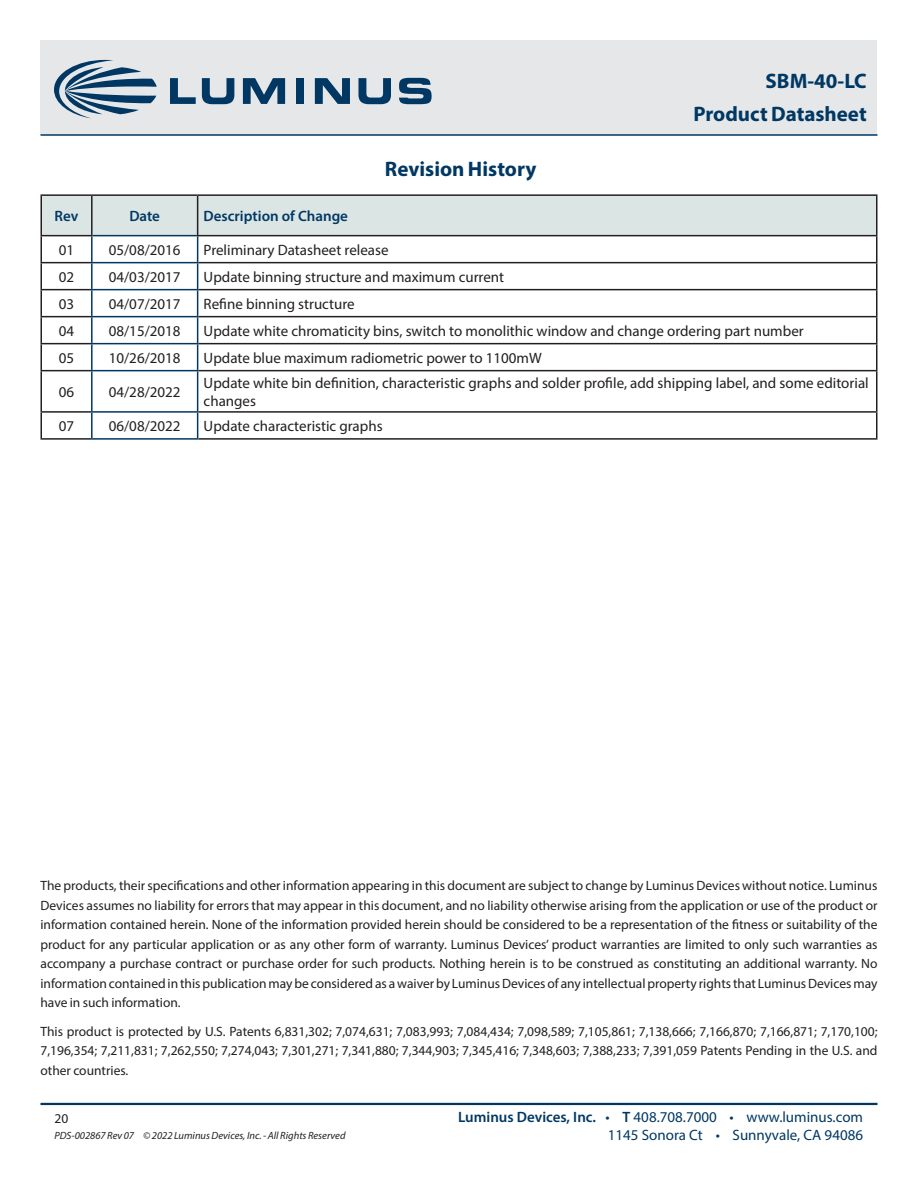
<style>
.page{position:relative;width:918px;height:1188px;background:#fff}
.page>*{position:absolute;margin:0;border:0;box-sizing:border-box;transform-origin:0 0}
.DS_Title1{font:700 21px "Myriad Pro";color:#003863}
.t1{font:15px/18px "Myriad Pro";color:#231f20}
.t2{font:15px "Myriad Pro";color:#003863}
.t3{font:600 15px "Myriad Pro";color:#003863}
.zzFooterRight2{font:13.5px/19.5px "Myriad Pro";color:#231f20;text-align:justify}
.zzFooterRight1{font:italic 10.5px "Myriad Pro";color:#231f20}
.s1{font-weight:600}
</style>
<div class="page">
<div style="left:40px;top:40px;width:838px;height:95px;background:#e6e7e9"></div>
<hr style="left:40px;top:1103px;width:838px;height:2px;background:#003863">
<hr style="left:40px;top:134px;width:838px;height:2px;background:#003863">
<svg style="left:170px;top:78px;width:26px;height:26px"></svg>
<svg style="left:202px;top:78px;width:32px;height:26px"></svg>
<svg style="left:243px;top:78px;width:42px;height:26px"></svg>
<div style="left:296px;top:78px;width:8px;height:26px;background:#003863"></div>
<svg style="left:315px;top:78px;width:35px;height:26px"></svg>
<svg style="left:358px;top:78px;width:33px;height:26px"></svg>
<svg style="left:399px;top:78px;width:33px;height:26px"></svg>
<svg style="left:54px;top:60px;width:103px;height:58px"></svg>
<svg style="left:42px;top:196px;width:834px;height:174px"></svg>
<hr style="left:91px;top:370px;width:107px;height:1px;background:#003863">
<hr style="left:91px;top:371px;width:2px;height:40px;background:#003863">
<hr style="left:197px;top:371px;width:1px;height:40px;background:#003863">
<hr style="left:91px;top:411px;width:107px;height:2px;background:#003863">
<hr style="left:91px;top:413px;width:2px;height:25px;background:#003863">
<svg style="left:197px;top:413px;width:1px;height:25px"></svg>
<hr style="left:91px;top:438px;width:107px;height:2px;background:#003863">
<hr style="left:91px;top:196px;width:2px;height:39px;background:#231f20">
<hr style="left:197px;top:196px;width:1px;height:39px;background:#231f20">
<hr style="left:40px;top:194px;width:52px;height:2px;background:#231f20">
<hr style="left:40px;top:196px;width:2px;height:39px;background:#231f20">
<hr style="left:92px;top:194px;width:106px;height:2px;background:#231f20">
<hr style="left:198px;top:194px;width:679px;height:2px;background:#231f20">
<hr style="left:876px;top:196px;width:2px;height:39px;background:#231f20">
<hr style="left:40px;top:235px;width:53px;height:1px;background:#231f20">
<hr style="left:40px;top:236px;width:2px;height:26px;background:#231f20">
<hr style="left:197px;top:235px;width:680px;height:1px;background:#231f20">
<hr style="left:876px;top:236px;width:2px;height:26px;background:#231f20">
<hr style="left:40px;top:262px;width:51px;height:1px;background:#231f20">
<hr style="left:40px;top:263px;width:2px;height:26px;background:#231f20">
<hr style="left:198px;top:262px;width:679px;height:1px;background:#231f20">
<hr style="left:876px;top:263px;width:2px;height:26px;background:#231f20">
<hr style="left:40px;top:289px;width:51px;height:1px;background:#231f20">
<hr style="left:40px;top:290px;width:2px;height:26px;background:#231f20">
<hr style="left:198px;top:289px;width:679px;height:1px;background:#231f20">
<hr style="left:876px;top:290px;width:2px;height:26px;background:#231f20">
<hr style="left:40px;top:316px;width:51px;height:1px;background:#231f20">
<hr style="left:40px;top:317px;width:2px;height:26px;background:#231f20">
<hr style="left:198px;top:316px;width:679px;height:1px;background:#231f20">
<hr style="left:876px;top:317px;width:2px;height:26px;background:#231f20">
<hr style="left:40px;top:343px;width:51px;height:1px;background:#231f20">
<hr style="left:40px;top:344px;width:2px;height:26px;background:#231f20">
<hr style="left:198px;top:343px;width:679px;height:1px;background:#231f20">
<hr style="left:876px;top:344px;width:2px;height:26px;background:#231f20">
<hr style="left:40px;top:370px;width:51px;height:1px;background:#231f20">
<hr style="left:40px;top:371px;width:2px;height:40px;background:#231f20">
<hr style="left:198px;top:370px;width:679px;height:1px;background:#231f20">
<hr style="left:876px;top:371px;width:2px;height:40px;background:#231f20">
<hr style="left:40px;top:411px;width:51px;height:2px;background:#231f20">
<hr style="left:40px;top:413px;width:2px;height:25px;background:#231f20">
<hr style="left:198px;top:411px;width:679px;height:2px;background:#231f20">
<hr style="left:876px;top:413px;width:2px;height:25px;background:#231f20">
<hr style="left:40px;top:438px;width:51px;height:2px;background:#231f20">
<hr style="left:198px;top:438px;width:679px;height:2px;background:#231f20">
<p class="DS_Title1" style="left:385px;top:155px;width:153px">Revision History</p>
<p class="DS_Title1" style="left:766px;top:67px;width:103px">SBM-40-LC</p>
<p class="DS_Title1" style="left:693px;top:100px;width:175px">Product Datasheet</p>
<p class="t3" style="left:55px;top:206px;width:25px">Rev</p>
<p class="t3" style="left:129px;top:206px;width:32px">Date</p>
<p class="t3" style="left:204px;top:206px;width:146px">Description of Change</p>
<p class="t1" style="left:59px;top:241px;width:17px">01</p>
<p class="t1" style="left:109px;top:241px;width:73px">05/08/2016</p>
<p class="t1" style="left:204px;top:241px;width:186px">Preliminary Datasheet release</p>
<p class="t1" style="left:59px;top:268px;width:17px">02</p>
<p class="t1" style="left:109px;top:268px;width:73px">04/03/2017</p>
<p class="t1" style="left:204px;top:268px;width:302px">Update binning structure and maximum current</p>
<p class="t1" style="left:59px;top:295px;width:17px">03</p>
<p class="t1" style="left:109px;top:295px;width:73px">04/07/2017</p>
<p class="t1" style="left:204px;top:295px;width:153px">Refine binning structure</p>
<p class="t1" style="left:59px;top:322px;width:17px">04</p>
<p class="t1" style="left:109px;top:322px;width:73px">08/15/2018</p>
<p class="t1" style="left:204px;top:322px;width:602px">Update white chromaticity bins, switch to monolithic window and change ordering part number</p>
<p class="t1" style="left:59px;top:349px;width:17px">05</p>
<p class="t1" style="left:109px;top:349px;width:73px">10/26/2018</p>
<p class="t1" style="left:204px;top:349px;width:340px">Update blue maximum radiometric power to 1100mW</p>
<p class="t1" style="left:59px;top:383px;width:17px">06</p>
<p class="t1" style="left:109px;top:383px;width:73px">04/28/2022</p>
<p class="t1" style="left:204px;top:374px;width:667px">Update white bin definition, characteristic graphs and solder profile, add shipping label, and some editorial changes</p>
<p class="t1" style="left:59px;top:417px;width:17px">07</p>
<p class="t1" style="left:109px;top:417px;width:73px">06/08/2022</p>
<p class="t1" style="left:204px;top:417px;width:181px">Update characteristic graphs</p>
<p class="zzFooterRight2" style="left:40px;top:876px;width:839px">The products, their specifications and other information appearing in this document are subject to change by Luminus Devices without notice. Luminus Devices assumes no liability for errors that may appear in this document, and no liability otherwise arising from the application or use of the product or information contained herein. None of the information provided herein should be considered to be a representation of the fitness or suitability of the product for any particular application or as any other form of warranty. Luminus Devices’ product warranties are limited to only such warranties as accompany a purchase contract or purchase order for such products. Nothing herein is to be construed as constituting an additional warranty. No information contained in this publication may be considered as a waiver by Luminus Devices of any intellectual property rights that Luminus Devices may have in such information.</p>
<p class="zzFooterRight2" style="left:40px;top:1021px;width:839px">This product is protected by U.S. Patents 6,831,302; 7,074,631; 7,083,993; 7,084,434; 7,098,589; 7,105,861; 7,138,666; 7,166,870; 7,166,871; 7,170,100; 7,196,354; 7,211,831; 7,262,550; 7,274,043; 7,301,271; 7,341,880; 7,344,903; 7,345,416; 7,348,603; 7,388,233; 7,391,059 Patents Pending in the U.S. and other countries.</p>
<p class="zzFooterRight2" style="left:54px;top:1109px;width:15px">20</p>
<p class="zzFooterRight1" style="left:54px;top:1129px;width:293px">PDS-002867 Rev 07 © 2022 Luminus Devices, Inc. - All Rights Reserved</p>
<p class="t2" style="left:458px;top:1108px;width:407px"><span class="s1">Luminus Devices, Inc.</span> • <span class="s1">T</span> 408.708.7000 • www.luminus.com</p>
<p class="t2" style="left:608px;top:1126px;width:257px">1145 Sonora Ct • Sunnyvale, CA 94086</p>
</div>
